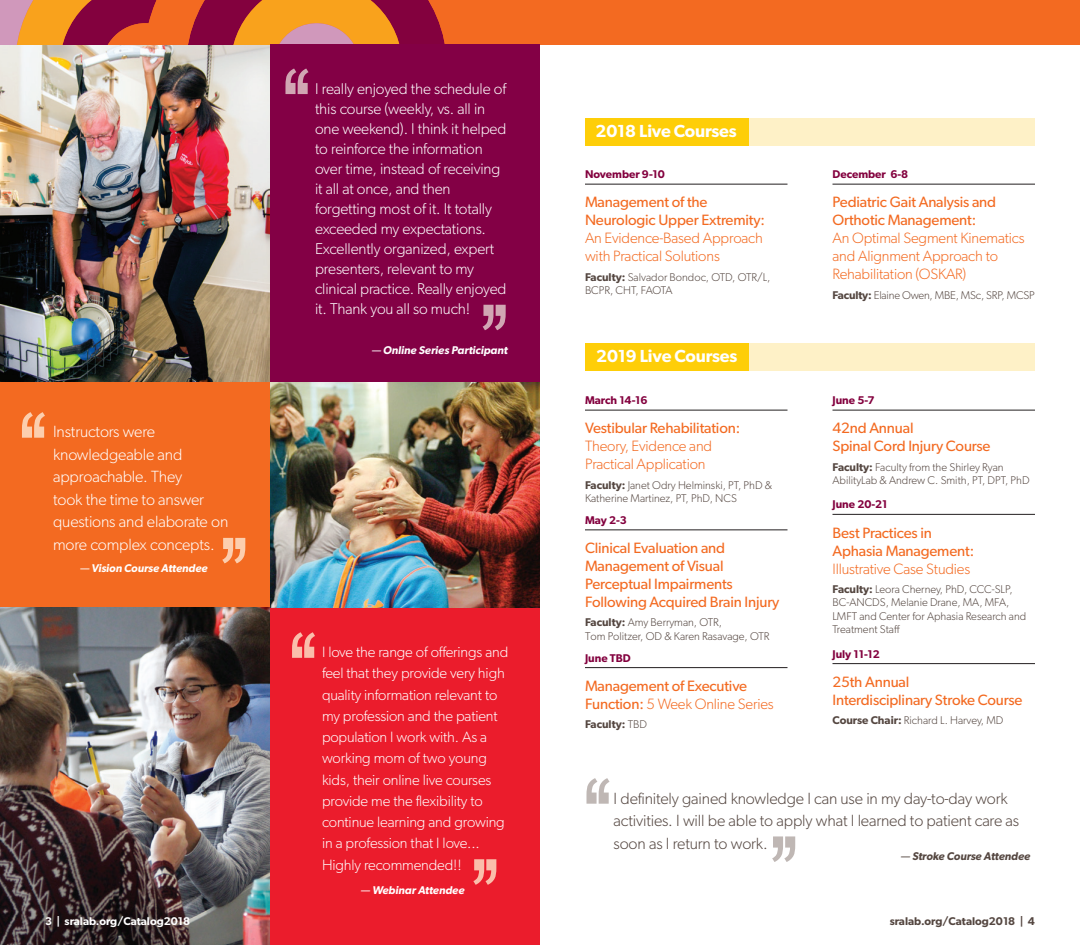
<style>
.page{position:relative;width:1080px;height:945px;background:#fff}
.page>*{position:absolute;margin:0;border:0;box-sizing:border-box;transform-origin:0 0}
.t1{font:600 17.5px "Gibson";letter-spacing:-.01em;color:#fff}
.t2{font:300 16.25px/22.5px "Gibson";letter-spacing:-.01em;color:#544640}
.t3{font:300 16.25px/22.5px "Gibson";letter-spacing:-.01em;color:#fff}
.t4{font:300 15.62px/20px "Gibson";letter-spacing:-.01em;color:#fff}
.t5{font:15px/18px "Gibson";letter-spacing:-.01em;color:#f36a21}
.t6{font:300 15px/21.2px "Gibson";letter-spacing:-.01em;color:#fff}
.t7{font:300 15px/18px "Gibson";letter-spacing:-.01em;color:#f36a21}
.t8{font:300 11.25px/13.5px "Gibson";color:#544640}
.t9{font:600 11.25px "Gibson";color:#83013e}
.t10{font:italic 600 11.25px "Gibson";color:#fff}
.t11{font:600 11.25px "Gibson";color:#544640}
.t12{font:600 11.25px "Gibson";color:#fff}
.t13{font:italic 600 11.25px "Gibson";color:#544640}
.s1{font-weight:400}
.s2{font-weight:600}
.s3{font-weight:300}
</style>
<div class="page">
<div style="left:585px;top:343px;width:450px;height:28px;background:#fef1c7"></div>
<img style="left:0;top:608px;width:270px;height:337px">
<div style="left:585px;top:343px;width:163px;height:28px;background:#fece08"></div>
<div style="left:585px;top:118px;width:450px;height:28px;background:#fef1c7"></div>
<div style="left:585px;top:118px;width:163px;height:28px;background:#fece08"></div>
<hr style="left:585px;top:184px;width:203px;height:1px;background:#231f20">
<hr style="left:832px;top:184px;width:203px;height:1px;background:#231f20">
<hr style="left:585px;top:410px;width:203px;height:1px;background:#231f20">
<hr style="left:585px;top:530px;width:203px;height:1px;background:#231f20">
<hr style="left:585px;top:667px;width:203px;height:1px;background:#231f20">
<hr style="left:832px;top:410px;width:203px;height:1px;background:#231f20">
<hr style="left:832px;top:514px;width:203px;height:1px;background:#231f20">
<hr style="left:832px;top:663px;width:203px;height:1px;background:#231f20">
<div style="left:540px;top:0;width:540px;height:45px;background:#f36a21"></div>
<div style="left:0;top:0;width:540px;height:45px;background:#f36a21"></div>
<svg style="left:0;top:0;width:445px;height:45px;background:#c85d3a"></svg>
<img style="left:0;top:45px;width:270px;height:337px">
<div style="left:270px;top:44px;width:270px;height:338px;background:#830045"></div>
<div style="left:270px;top:608px;width:270px;height:337px;background:#eb1c2c"></div>
<img style="left:270px;top:382px;width:270px;height:226px">
<div style="left:0;top:382px;width:270px;height:226px;background:#f36a21"></div>
<svg style="left:285px;top:69px;width:24px;height:25px"></svg>
<svg style="left:292px;top:632px;width:23px;height:26px"></svg>
<svg style="left:22px;top:412px;width:23px;height:26px"></svg>
<svg style="left:483px;top:305px;width:23px;height:25px"></svg>
<svg style="left:587px;top:778px;width:23px;height:26px"></svg>
<svg style="left:772px;top:836px;width:23px;height:26px"></svg>
<svg style="left:473px;top:859px;width:23px;height:26px"></svg>
<svg style="left:222px;top:538px;width:23px;height:25px"></svg>
<h2 class="t3" style="left:53px;top:420px;width:177px">Instructors were knowledgeable and approachable. They<br>took the time to answer questions and elaborate on more complex concepts.</h2>
<p class="t10" style="left:80px;top:562px;width:129px"><span class="s1">—</span> Vision Course Attendee</p>
<p class="t12" style="left:45px;top:914px;width:147px">3 | sralab.org/Catalog2018</p>
<p class="t4" style="left:315px;top:78px;width:193px">I really enjoyed the schedule of this course (weekly, vs. all in one weekend). I think it helped to reinforce the information over time, instead of receiving it all at once, and then forgetting most of it. It totally exceeded my expectations.<br>Excellently organized, expert presenters, relevant to my clinical practice. Really enjoyed it. Thank you all so much!</p>
<p class="t10" style="left:372px;top:343px;width:137px"><span class="s1">—</span> Online Series Participant</p>
<p class="t6" style="left:322px;top:641px;width:188px">I love the range of offerings and feel that they provide very high quality information relevant to my profession and the patient population I work with. As a working mom of two young kids, their online live courses provide me the flexibility to continue learning and growing in a profession that I love...<br>Highly recommended!!</p>
<p class="t10" style="left:361px;top:883px;width:105px"><span class="s1">—</span> Webinar Attendee</p>
<h1 class="t1" style="left:596px;top:121px;width:143px">2018 Live Courses</h1>
<p class="t9" style="left:585px;top:168px;width:81px">November 9-10</p>
<h3 class="t5" style="left:585px;top:193px;width:181px">Management of the<br>Neurologic Upper Extremity:</h3>
<h3 class="t7" style="left:585px;top:229px;width:180px">An Evidence-Based Approach with Practical Solutions</h3>
<p class="t8" style="left:585px;top:270px;width:187px"><span class="s2">Faculty:</span> Salvador Bondoc, OTD, OTR/L,<br>BCPR, CHT, FAOTA</p>
<h1 class="t1" style="left:596px;top:345px;width:143px">2019 Live Courses</h1>
<p class="t9" style="left:585px;top:394px;width:64px">March 14-16</p>
<h3 class="t5" style="left:585px;top:419px;width:157px">Vestibular Rehabilitation:</h3>
<h3 class="t7" style="left:585px;top:437px;width:129px">Theory, Evidence and<br>Practical Application</h3>
<p class="t8" style="left:585px;top:478px;width:189px"><span class="s2">Faculty:</span> Janet Odry Helminski, PT, PhD &amp;<br>Katherine Martinez, PT, PhD, NCS</p>
<p class="t9" style="left:585px;top:513px;width:44px">May 2-3</p>
<h3 class="t5" style="left:585px;top:539px;width:196px">Clinical Evaluation and<br>Management of Visual<br>Perceptual Impairments<br>Following Acquired Brain Injury</h3>
<p class="t8" style="left:585px;top:616px;width:186px"><span class="s2">Faculty:</span> Amy Berryman, OTR,<br>Tom Politzer, OD &amp; Karen Rasavage, OTR</p>
<p class="t9" style="left:585px;top:651px;width:47px">June TBD</p>
<h3 class="t5" style="left:585px;top:677px;width:190px">Management of Executive<br>Function: <span class="s3">5 Week Online Series</span></h3>
<p class="t11" style="left:585px;top:717px;width:64px">Faculty: <span class="s3">TBD</span></p>
<p class="t9" style="left:832px;top:168px;width:77px">December 6-8</p>
<h3 class="t5" style="left:832px;top:193px;width:165px">Pediatric Gait Analysis and<br>Orthotic Management:</h3>
<h3 class="t7" style="left:832px;top:229px;width:194px">An Optimal Segment Kinematics and Alignment Approach to<br>Rehabilitation (OSKAR)</h3>
<p class="t8" style="left:832px;top:288px;width:204px"><span class="s2">Faculty:</span> Elaine Owen, MBE, MSc, SRP, MCSP</p>
<p class="t9" style="left:832px;top:394px;width:44px">June 5-7</p>
<h3 class="t5" style="left:832px;top:419px;width:160px">42nd Annual<br>Spinal Cord Injury Course</h3>
<p class="t8" style="left:832px;top:460px;width:199px"><span class="s2">Faculty:</span> Faculty from the Shirley Ryan<br>AbilityLab &amp; Andrew C. Smith, PT, DPT, PhD</p>
<p class="t9" style="left:832px;top:498px;width:57px">June 20-21</p>
<h3 class="t5" style="left:832px;top:523px;width:143px">Best Practices in<br>Aphasia Management:</h3>
<h3 class="t7" style="left:832px;top:559px;width:139px">Illustrative Case Studies</h3>
<p class="t8" style="left:832px;top:582px;width:195px"><span class="s2">Faculty:</span> Leora Cherney, PhD, CCC-SLP,<br>BC-ANCDS, Melanie Drane, MA, MFA,<br>LMFT and Center for Aphasia Research and<br>Treatment Staff</p>
<p class="t9" style="left:832px;top:647px;width:49px">July 11-12</p>
<h3 class="t5" style="left:832px;top:673px;width:191px">25th Annual<br>Interdisciplinary Stroke Course</h3>
<p class="t8" style="left:832px;top:713px;width:172px"><span class="s2">Course Chair:</span> Richard L. Harvey, MD</p>
<h2 class="t2" style="left:614px;top:787px;width:407px">I definitely gained knowledge I can use in my day-to-day work activities. I will be able to apply what I learned to patient care as soon as I return to work.</h2>
<p class="t13" style="left:901px;top:849px;width:131px"><span class="s1">—</span> Stroke Course Attendee</p>
<p class="t11" style="left:890px;top:914px;width:147px">sralab.org/Catalog2018 | 4</p>
</div>
